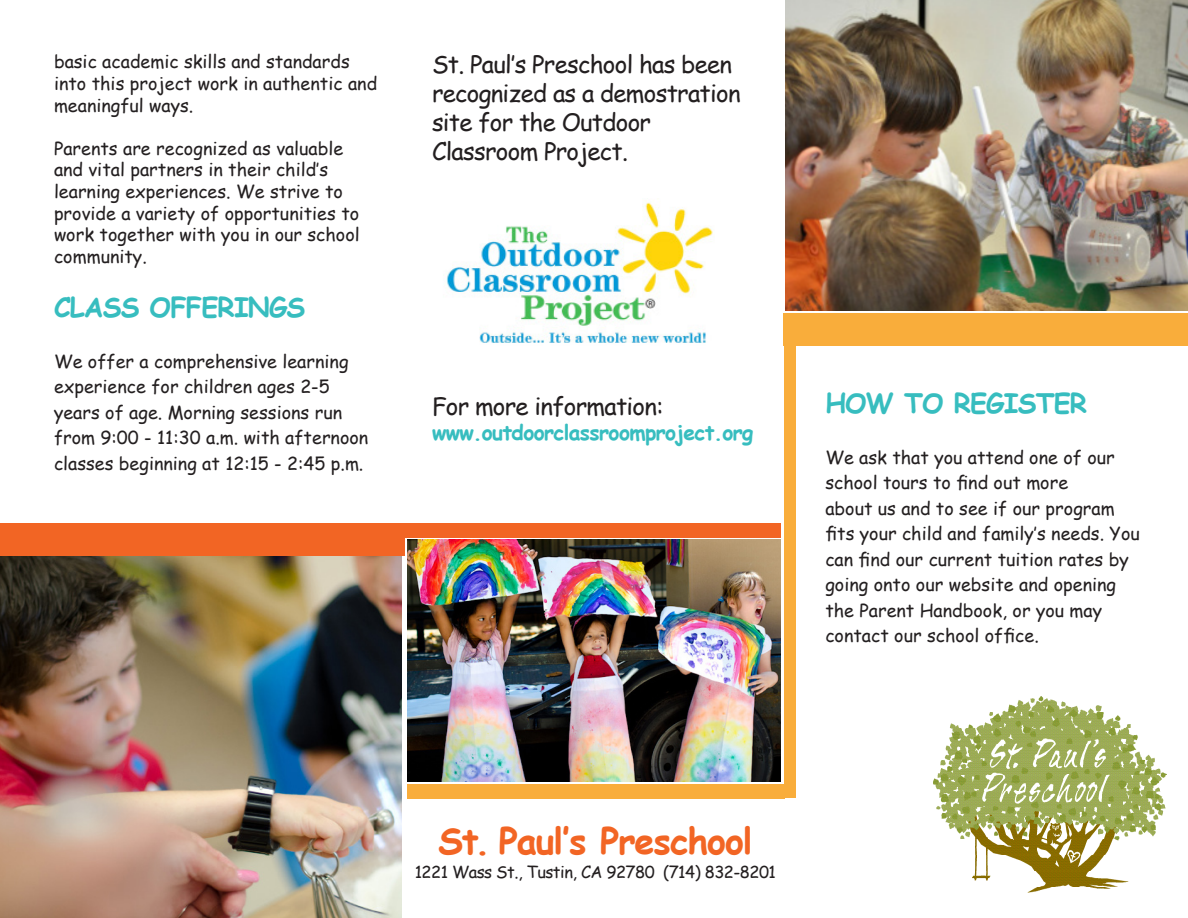
<style>
.page{position:relative;width:1188px;height:918px;background:#fff}
.page>*{position:absolute;margin:0;border:0;box-sizing:border-box;transform-origin:0 0}
.t1{font:700 36px "Comic Sans MS";letter-spacing:-.03em;color:#f26524}
.t2{font:700 27px "Comic Sans MS";letter-spacing:-.03em;color:#37bdbf}
.t3{font:24px/28.8px "Comic Sans MS";letter-spacing:-.03em;color:#231f20}
.t4{font:700 21px "Comic Sans MS";letter-spacing:-.03em;color:#37bdbf}
.t5{font:18px/21.6px "Comic Sans MS";color:#231f20}
.t6{font:16.5px "Comic Sans MS";letter-spacing:-.03em;color:#231f20}
</style>
<div class="page">
<img style="left:0;top:556px;width:402px;height:362px">
<img style="left:785px;top:0;width:403px;height:310px">
<img style="left:407px;top:539px;width:374px;height:242px">
<div style="left:0;top:523px;width:405px;height:33px;background:#f26524"></div>
<div style="left:784px;top:313px;width:404px;height:33px;background:#f9ad3b"></div>
<div style="left:405px;top:523px;width:376px;height:14px;background:#f26524"></div>
<div style="left:407px;top:784px;width:378px;height:14px;background:#f9ad3b"></div>
<div style="left:784px;top:346px;width:12px;height:452px;background:#f9ad3b"></div>
<img style="left:933px;top:697px;width:233px;height:195px">
<img style="left:446px;top:202px;width:267px;height:141px">
<p class="t5" style="left:54px;top:50px;width:325px">basic academic skills and standards into this project work in authentic and meaningful ways.</p>
<p class="t5" style="left:54px;top:137px;width:307px">Parents are recognized as valuable and vital partners in their child’s learning experiences. We strive to provide a variety of opportunities to work together with you in our school community.</p>
<p class="t2" style="left:54px;top:287px;width:253px">CLASS OFFERINGS</p>
<p class="t5" style="left:54px;top:350px;width:296px">We offer a comprehensive learning</p>
<p class="t5" style="left:54px;top:375px;width:277px">experience for children ages 2-5</p>
<p class="t5" style="left:54px;top:399px;width:316px;line-height:25.5px">years of age. Morning sessions run from 9:00 - 11:30 a.m. with afternoon classes beginning at 12:15 - 2:45 p.m.</p>
<p class="t3" style="left:432px;top:49px;width:310px">St. Paul’s Preschool has been recognized as a demostration site for the Outdoor<br>Classroom Project.</p>
<p class="t3" style="left:432px;top:391px;width:233px">For more information:</p>
<p class="t4" style="left:432px;top:417px;width:323px">www.outdoorclassroomproject.org</p>
<p class="t2" style="left:825px;top:383px;width:263px">HOW TO REGISTER</p>
<p class="t5" style="left:825px;top:446px;width:291px">We ask that you attend one of our</p>
<p class="t5" style="left:825px;top:471px;width:244px">school tours to find out more</p>
<p class="t5" style="left:825px;top:497px;width:291px">about us and to see if our program</p>
<p class="t5" style="left:825px;top:520px;width:316px;line-height:25.5px">fits your child and family’s needs. You can find our current tuition rates by going onto our website and opening the Parent Handbook, or you may contact our school office.</p>
<p class="t1" style="left:438px;top:814px;width:316px">St. Paul’s Preschool</p>
<p class="t6" style="left:415px;top:860px;width:363px">1221 Wass St., Tustin, CA 92780 (714) 832-8201</p>
</div>
